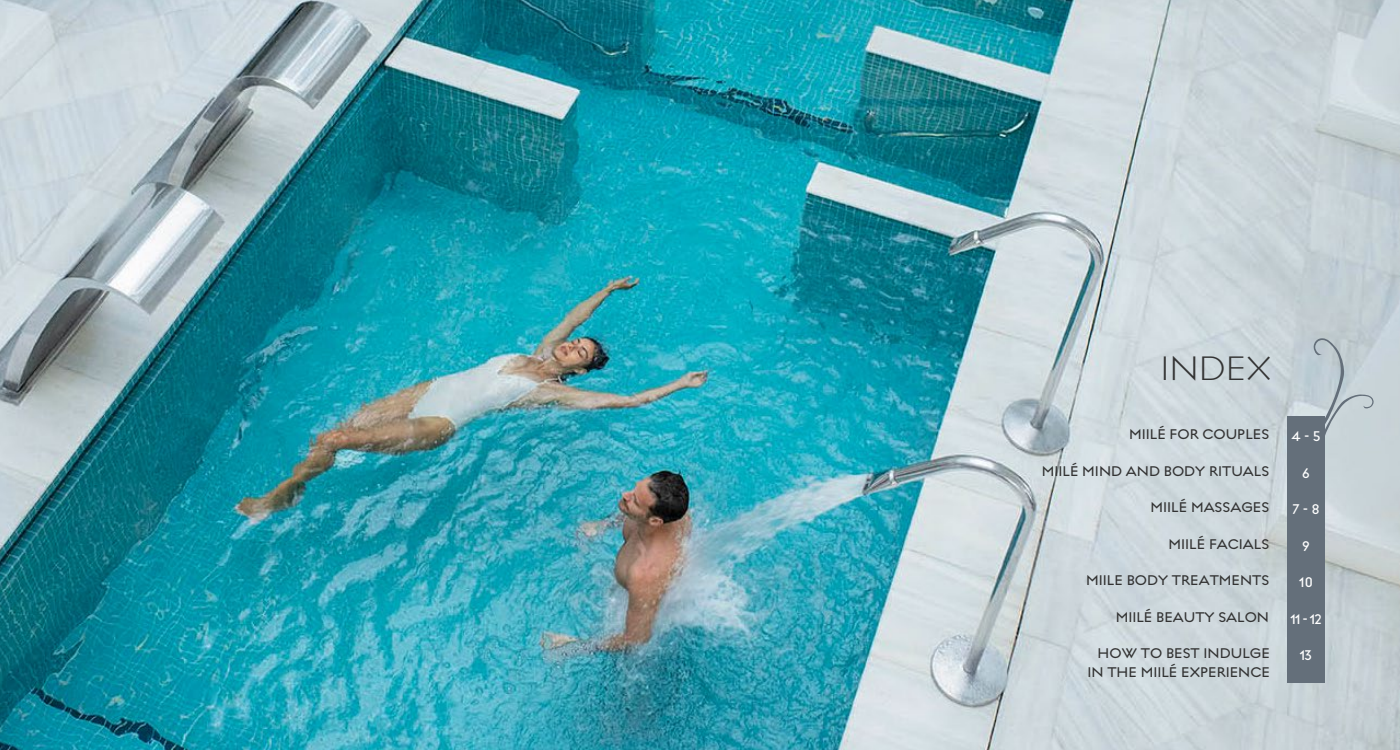
<style>
.page{position:relative;width:1400px;height:750px;background:#fff}
.page>*{position:absolute;margin:0;border:0;box-sizing:border-box;transform-origin:0 0}
.t1{font:300 45.7px "Regulator";letter-spacing:.015em;color:#333}
.t2{font:500 18.9px/36.5px "Regulator";color:#333;text-align:right}
.t3{font:500 18.9px/36.5px "Regulator";letter-spacing:-.04em;color:#fff;text-align:center}
</style>
<div class="page">
<img style="left:0;top:0;width:1400px;height:750px">
<div style="left:1287px;top:417px;width:38px;height:266px;background:#646f7a"></div>
<svg style="left:1296px;top:338px;width:78px;height:130px"></svg>
<h1 class="t1" style="left:1161px;top:343px;width:112px">INDEX</h1>
<p class="t2" style="left:1042px;top:415px;width:230px">MIILÉ FOR COUPLES<br>MIILÉ MIND AND BODY RITUALS<br>MIILÉ MASSAGES<br>MIILÉ FACIALS<br>MIILE BODY TREATMENTS<br>MIILÉ BEAUTY SALON<br>HOW TO BEST INDULGE</p>
<p class="t2" style="left:1087px;top:652px;width:184px">IN THE MIILÉ EXPERIENCE</p>
<p class="t3" style="left:1290px;top:417px;width:33px">4 - 5<br>6<br>7 - 8<br>9<br>10<br>11 - 12<br>13</p>
</div>
